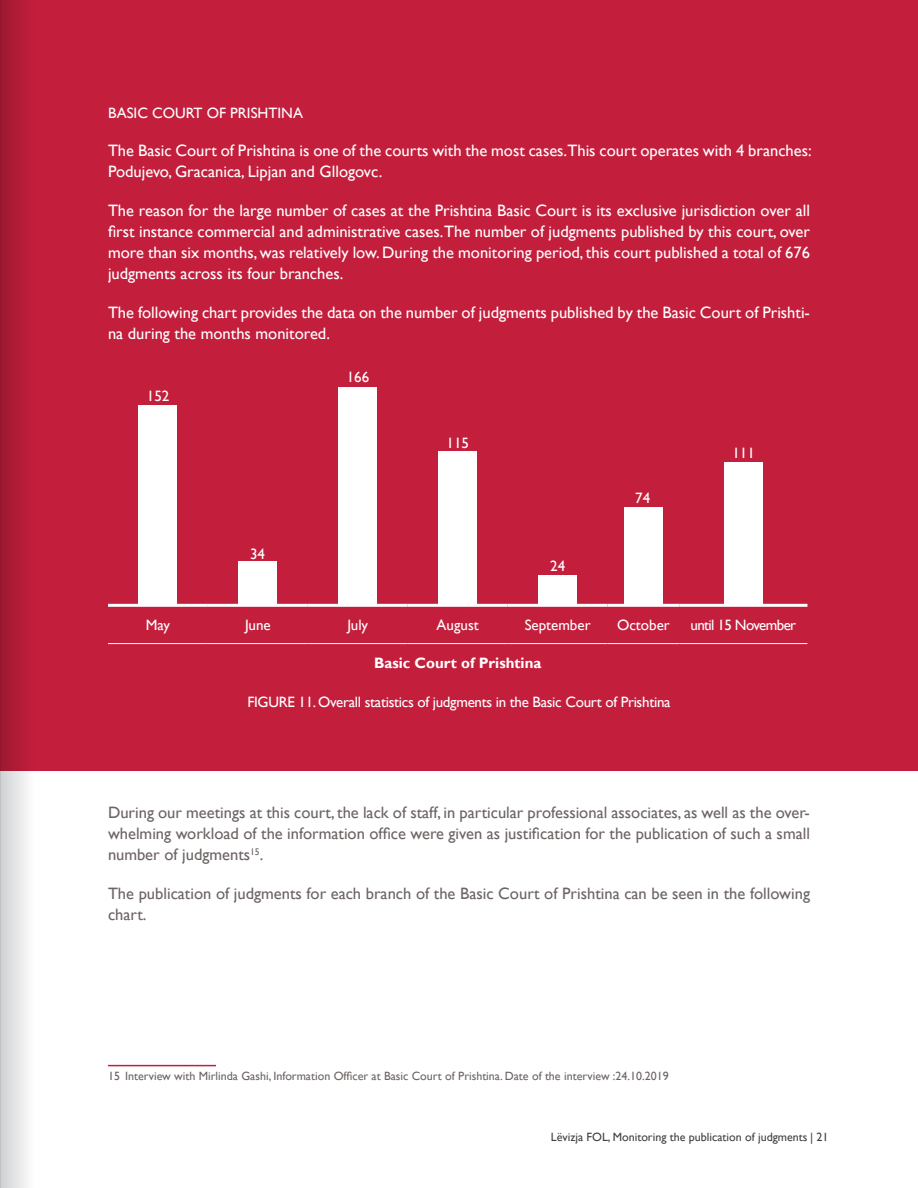
<style>
.page{position:relative;width:918px;height:1188px;background:#fff}
.page>*{position:absolute;margin:0;border:0;box-sizing:border-box;transform-origin:0 0}
.t1{font:16.5px/21px "Gill Sans";color:#fff}
.t2{font:16.5px/21px "Gill Sans";color:#6c6463;text-align:justify}
.t3{font:15px "Gill Sans";letter-spacing:-.02em;color:#fff}
.t4{font:15px "Gill Sans";color:#fff}
.t5{font:700 15px "Gill Sans";color:#fff}
.t6{font:15px "Gill Sans";letter-spacing:-.04em;color:#fff}
.t7{font:12px "Gill Sans";color:#6c6463}
.t8{font:12px "Gill Sans";color:#404040}
</style>
<div class="page">
<div style="left:0;top:0;width:918px;height:771px;background:#c31f3c"></div>
<hr style="left:108px;top:604px;width:100px;height:3px;background:#fff">
<hr style="left:208px;top:604px;width:100px;height:3px;background:#fff">
<hr style="left:308px;top:604px;width:100px;height:3px;background:#fff">
<hr style="left:408px;top:604px;width:100px;height:3px;background:#fff">
<hr style="left:508px;top:604px;width:100px;height:3px;background:#fff">
<hr style="left:608px;top:604px;width:71px;height:3px;background:#fff">
<hr style="left:679px;top:604px;width:128px;height:3px;background:#fff">
<hr style="left:108px;top:643px;width:100px;height:1px;background:#fff">
<hr style="left:208px;top:643px;width:100px;height:1px;background:#fff">
<hr style="left:308px;top:643px;width:100px;height:1px;background:#fff">
<hr style="left:408px;top:643px;width:100px;height:1px;background:#fff">
<hr style="left:508px;top:643px;width:100px;height:1px;background:#fff">
<hr style="left:608px;top:643px;width:71px;height:1px;background:#fff">
<hr style="left:679px;top:643px;width:128px;height:1px;background:#fff">
<div style="left:139px;top:405px;width:38px;height:199px;background:#fff"></div>
<div style="left:239px;top:562px;width:38px;height:42px;background:#fff"></div>
<div style="left:339px;top:387px;width:38px;height:217px;background:#fff"></div>
<div style="left:439px;top:451px;width:38px;height:153px;background:#fff"></div>
<div style="left:539px;top:576px;width:38px;height:28px;background:#fff"></div>
<div style="left:624px;top:507px;width:38px;height:97px;background:#fff"></div>
<div style="left:724px;top:462px;width:38px;height:142px;background:#fff"></div>
<hr style="left:108px;top:1065px;width:108px;height:1px;background:#c31f3c">
<svg style="left:1px;top:0;width:26px;height:1188px"></svg>
<hr style="left:0;top:0;width:1px;height:1188px;background:#bcbdc0">
<p class="t4" style="left:108px;top:105px;width:197px">BASIC COURT OF PRISHTINA</p>
<p class="t1" style="left:108px;top:141px;width:705px">The Basic Court of Prishtina is one of the courts with the most cases.This court operates with 4 branches:<br>Podujevo, Gracanica, Lipjan and Gllogovc.</p>
<p class="t1" style="left:108px;top:201px;width:704px;text-align:justify">The reason for the large number of cases at the Prishtina Basic Court is its exclusive jurisdiction over all first instance commercial and administrative cases.The number of judgments published by this court, over more than six months, was relatively low. During the monitoring period, this court published a total of 676 judgments across its four branches.</p>
<p class="t1" style="left:108px;top:303px;width:703px">The following chart provides the data on the number of judgments published by the Basic Court of Prishti&shy;na during the months monitored.</p>
<p class="t3" style="left:147px;top:387px;width:24px">152</p>
<p class="t3" style="left:250px;top:546px;width:16px">34</p>
<p class="t3" style="left:347px;top:368px;width:24px">166</p>
<p class="t3" style="left:447px;top:434px;width:24px">115</p>
<p class="t3" style="left:550px;top:557px;width:16px">24</p>
<p class="t3" style="left:635px;top:489px;width:16px">74</p>
<p class="t3" style="left:732px;top:444px;width:24px">111</p>
<p class="t3" style="left:146px;top:616px;width:26px">May</p>
<p class="t3" style="left:245px;top:616px;width:27px">June</p>
<p class="t3" style="left:347px;top:616px;width:22px">July</p>
<p class="t3" style="left:437px;top:616px;width:44px">August</p>
<p class="t4" style="left:525px;top:616px;width:67px">September</p>
<p class="t4" style="left:617px;top:616px;width:54px">October</p>
<p class="t6" style="left:690px;top:616px;width:107px">until 15 November</p>
<p class="t5" style="left:374px;top:654px;width:169px">Basic Court of Prishtina</p>
<p class="t3" style="left:247px;top:693px;width:425px">FIGURE 11. Overall statistics of judgments in the Basic Court of Prishtina</p>
<p class="t2" style="left:108px;top:802px;width:704px">During our meetings at this court, the lack of staff, in particular professional associates, as well as the over&shy;whelming workload of the information office were given as justification for the publication of such a small number of judgments<sup>15</sup>.</p>
<p class="t2" style="left:108px;top:883px;width:704px">The publication of judgments for each branch of the Basic Court of Prishtina can be seen in the following chart.</p>
<p class="t7" style="left:108px;top:1069px;width:562px">15 Interview with Mirlinda Gashi, Information Officer at Basic Court of Prishtina. Date of the interview :24.10.2019</p>
<p class="t8" style="left:551px;top:1130px;width:279px">Lëvizja FOL, Monitoring the publication of judgments | 21</p>
</div>
